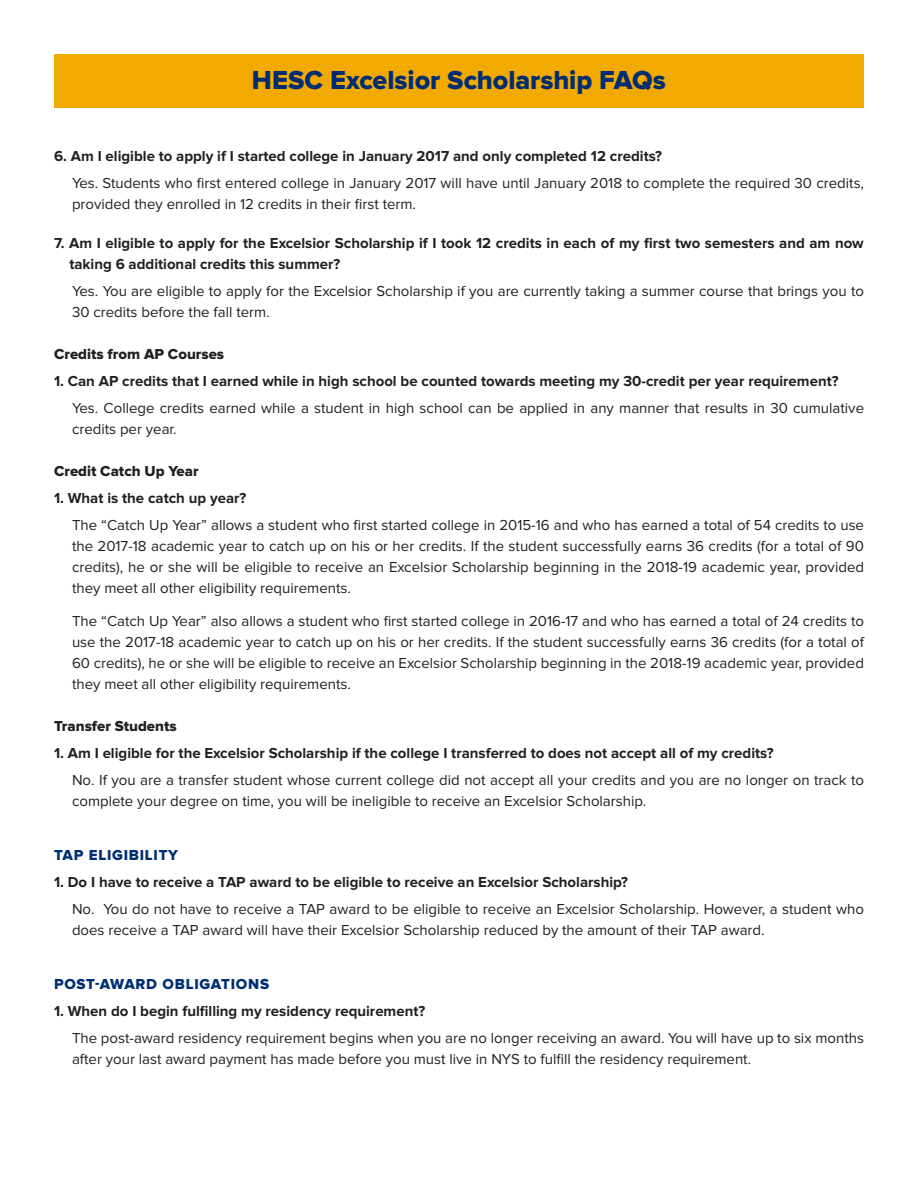
<style>
.page{position:relative;width:918px;height:1188px;background:#fff}
.page>*{position:absolute;margin:0;border:0;box-sizing:border-box;transform-origin:0 0}
.t1{font:27px "Proxima Nova Extrabld";letter-spacing:-.005em;color:#002d72}
.t2{font:15px/21px "Proxima Nova";color:#231f20}
.t3{font:700 15px/21px "Proxima Nova";color:#231f20}
.t4{font:15px "Proxima Nova Extrabld";color:#231f20}
.t5{font:15px "Proxima Nova Extrabld";letter-spacing:.05em;color:#002d72}
</style>
<div class="page">
<div style="left:54px;top:54px;width:810px;height:54px;background:#f2a900"></div>
<p class="t1" style="left:252px;top:67px;width:416px">HESC Excelsior Scholarship FAQs</p>
<p class="t3" style="left:54px;top:146px;width:610px">6. Am I eligible to apply if I started college in January 2017 and only completed 12 credits?</p>
<p class="t2" style="left:72px;top:173px;width:794px">Yes. Students who first entered college in January 2017 will have until January 2018 to complete the required 30 credits, provided they enrolled in 12 credits in their first term.</p>
<p class="t3" style="left:69px;top:233px;width:796px;text-indent:-15px">7. Am I eligible to apply for the Excelsior Scholarship if I took 12 credits in each of my first two semesters and am now taking 6 additional credits this summer?</p>
<p class="t2" style="left:72px;top:281px;width:793px">Yes. You are eligible to apply for the Excelsior Scholarship if you are currently taking a summer course that brings you to<br>30 credits before the fall term.</p>
<p class="t4" style="left:54px;top:347px;width:172px">Credits from AP Courses</p>
<p class="t3" style="left:54px;top:371px;width:786px">1. Can AP credits that I earned while in high school be counted towards meeting my 30-credit per year requirement?</p>
<p class="t2" style="left:72px;top:398px;width:794px">Yes. College credits earned while a student in high school can be applied in any manner that results in 30 cumulative credits per year.</p>
<p class="t4" style="left:54px;top:464px;width:146px">Credit Catch Up Year</p>
<p class="t3" style="left:54px;top:488px;width:194px">1. What is the catch up year?</p>
<p class="t2" style="left:72px;top:515px;width:794px;text-align:justify">The “Catch Up Year” allows a student who first started college in 2015-16 and who has earned a total of 54 credits to use the 2017-18 academic year to catch up on his or her credits. If the student successfully earns 36 credits (for a total of 90 credits), he or she will be eligible to receive an Excelsior Scholarship beginning in the 2018-19 academic year, provided they meet all other eligibility requirements.</p>
<p class="t2" style="left:72px;top:611px;width:794px;text-align:justify">The “Catch Up Year” also allows a student who first started college in 2016-17 and who has earned a total of 24 credits to use the 2017-18 academic year to catch up on his or her credits. If the student successfully earns 36 credits (for a total of 60 credits), he or she will be eligible to receive an Excelsior Scholarship beginning in the 2018-19 academic year, provided they meet all other eligibility requirements.</p>
<p class="t4" style="left:54px;top:719px;width:124px">Transfer Students</p>
<p class="t3" style="left:54px;top:743px;width:721px">1. Am I eligible for the Excelsior Scholarship if the college I transferred to does not accept all of my credits?</p>
<p class="t2" style="left:72px;top:770px;width:794px">No. If you are a transfer student whose current college did not accept all your credits and you are no longer on track to complete your degree on time, you will be ineligible to receive an Excelsior Scholarship.</p>
<p class="t5" style="left:54px;top:848px;width:126px">TAP ELIGIBILITY</p>
<p class="t3" style="left:54px;top:872px;width:576px">1. Do I have to receive a TAP award to be eligible to receive an Excelsior Scholarship?</p>
<p class="t2" style="left:72px;top:899px;width:793px">No. You do not have to receive a TAP award to be eligible to receive an Excelsior Scholarship. However, a student who does receive a TAP award will have their Excelsior Scholarship reduced by the amount of their TAP award.</p>
<p class="t5" style="left:54px;top:977px;width:217px">POST-AWARD OBLIGATIONS</p>
<p class="t3" style="left:54px;top:1001px;width:373px">1. When do I begin fulfilling my residency requirement?</p>
<p class="t2" style="left:72px;top:1028px;width:793px">The post-award residency requirement begins when you are no longer receiving an award. You will have up to six months after your last award payment has made before you must live in NYS to fulfill the residency requirement.</p>
</div>
